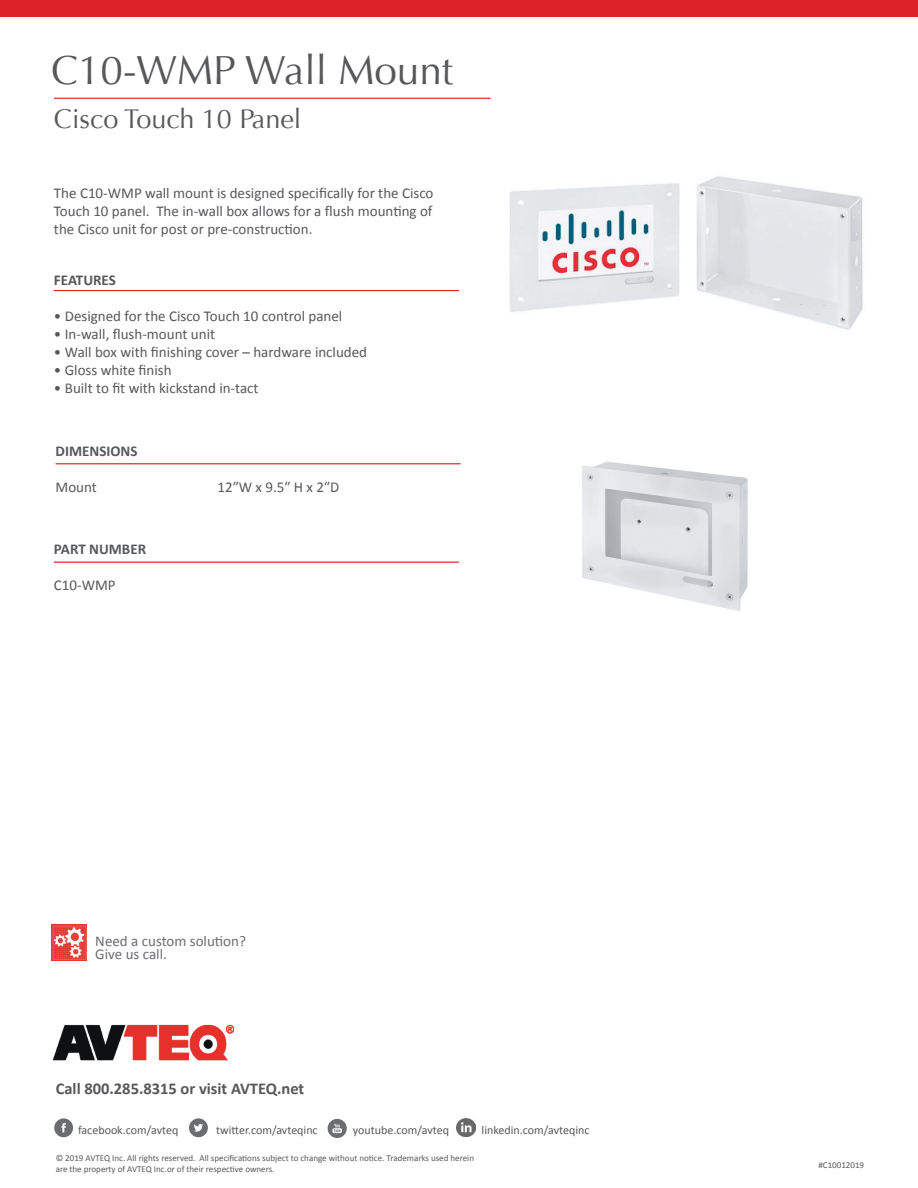
<style>
.page{position:relative;width:918px;height:1188px;background:#fff}
.page>*{position:absolute;margin:0;border:0;box-sizing:border-box;transform-origin:0 0}
.t1{font:40.5px "Optima";color:#57585a}
.t2{font:27px "Optima";color:#57585a}
.t3{font:700 16.5px "Calibri";color:#57585a}
.t4{font:15px/18px "Calibri";color:#57585a;text-align:justify}
.t5{font:15px/13.5px "Calibri";color:#6c6d70}
.t6{font:700 15px "Calibri";color:#57585a}
.t7{font:12px "Calibri";color:#57585a}
.t8{font:9px/10.8px "Calibri";color:#57585a}
</style>
<div class="page">
<hr style="left:54px;top:98px;width:436px;height:1px;background:#de2328">
<div style="left:0;top:0;width:918px;height:17px;background:#de2328"></div>
<hr style="left:54px;top:290px;width:405px;height:1px;background:#de2328">
<hr style="left:56px;top:463px;width:405px;height:1px;background:#de2328">
<img style="left:51px;top:924px;width:36px;height:36px">
<hr style="left:54px;top:562px;width:405px;height:1px;background:#de2328">
<img style="left:509px;top:176px;width:354px;height:154px">
<img style="left:582px;top:462px;width:166px;height:149px">
<svg style="left:54px;top:1118px;width:19px;height:19px"></svg>
<svg style="left:189px;top:1118px;width:19px;height:19px"></svg>
<svg style="left:328px;top:1119px;width:19px;height:19px"></svg>
<img style="left:53px;top:1024px;width:180px;height:37px">
<img style="left:457px;top:1118px;width:18px;height:19px">
<h1 class="t1" style="left:51px;top:47px;width:404px">C10-WMP Wall Mount</h1>
<h2 class="t2" style="left:54px;top:103px;width:249px">Cisco Touch 10 Panel</h2>
<p class="t4" style="left:54px;top:184px;width:381px">The C10-WMP wall mount is designed specifically for the Cisco Touch 10 panel. The in-wall box allows for a flush mounting of the Cisco unit for post or pre-construction.</p>
<p class="t6" style="left:54px;top:270px;width:63px">FEATURES</p>
<p class="t4" style="left:54px;top:307px;width:290px">• Designed for the Cisco Touch 10 control panel</p>
<p class="t4" style="left:54px;top:325px;width:163px">• In-wall, flush-mount unit</p>
<p class="t4" style="left:54px;top:343px;width:315px">• Wall box with finishing cover – hardware included</p>
<p class="t4" style="left:54px;top:361px;width:119px">• Gloss white finish</p>
<p class="t4" style="left:54px;top:379px;width:206px">• Built to fit with kickstand in-tact</p>
<p class="t6" style="left:56px;top:441px;width:83px">DIMENSIONS</p>
<p class="t4" style="left:56px;top:478px;width:43px">Mount</p>
<p class="t4" style="left:218px;top:478px;width:123px">12″W x 9.5″ H x 2″D</p>
<p class="t6" style="left:54px;top:540px;width:94px">PART NUMBER</p>
<p class="t4" style="left:54px;top:576px;width:63px">C10-WMP</p>
<p class="t5" style="left:95px;top:934px;width:152px">Need a custom solution?<br>Give us call.</p>
<p class="t3" style="left:56px;top:1078px;width:250px">Call 800.285.8315 or visit AVTEQ.net</p>
<p class="t7" style="left:78px;top:1122px;width:102px">facebook.com/avteq</p>
<p class="t7" style="left:216px;top:1122px;width:103px">twitter.com/avteqinc</p>
<p class="t7" style="left:353px;top:1122px;width:98px">youtube.com/avteq</p>
<p class="t7" style="left:482px;top:1122px;width:109px">linkedin.com/avteqinc</p>
<p class="t8" style="left:56px;top:1153px;width:420px">© 2019 AVTEQ Inc. All rights reserved. All specifications subject to change without notice. Trademarks used herein are the property of AVTEQ Inc.or of their respective owners.</p>
<p class="t8" style="left:818px;top:1159px;width:47px">#C10012019</p>
</div>
